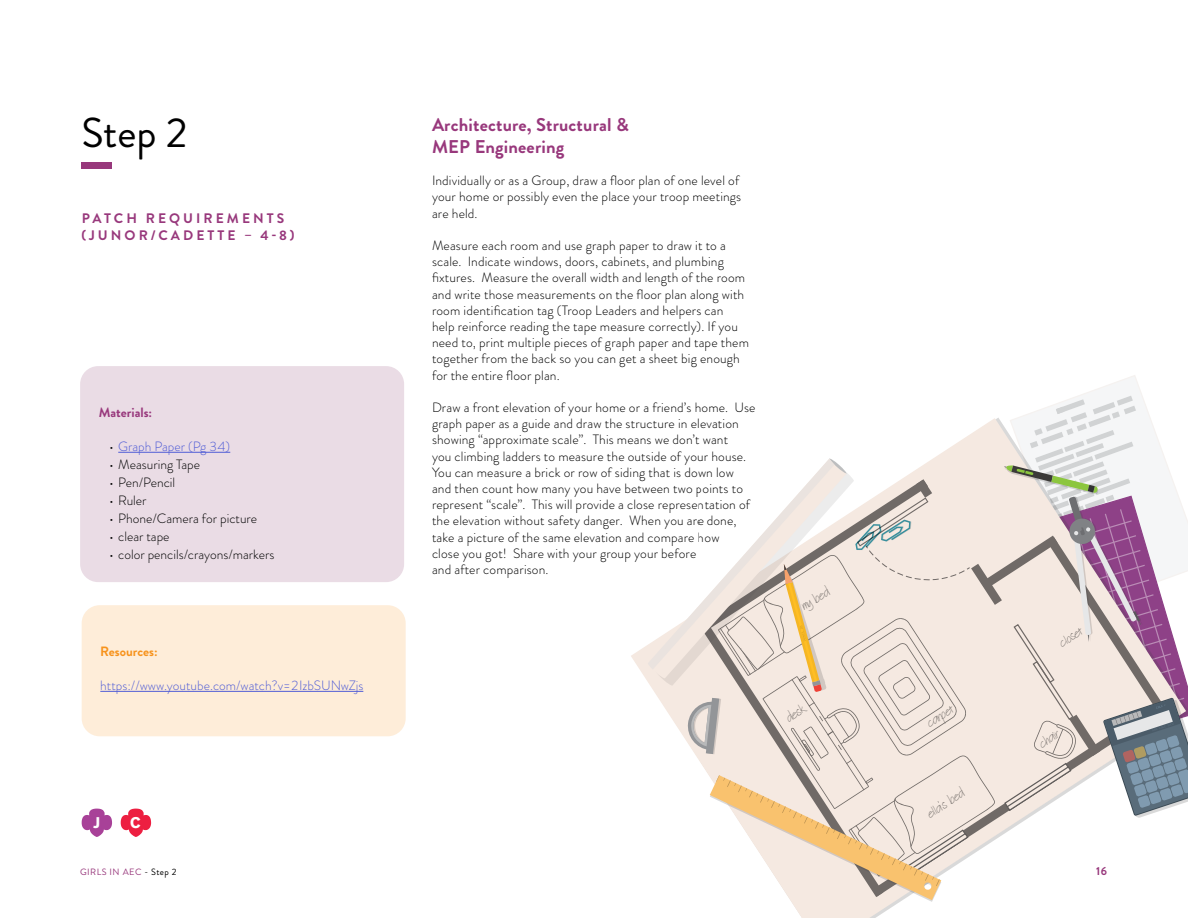
<style>
.page{position:relative;width:1188px;height:918px;background:#fff}
.page>*{position:absolute;margin:0;border:0;box-sizing:border-box;transform-origin:0 0}
.Black_title{font:41.7px "Brandon Grotesque";color:#000}
.Client_year{font:700 18.45px/22.2px "Brandon Grotesque";letter-spacing:.01em;color:#98387c}
.t1{font:700 15.3px "Akzid Grtsk Next";color:#fff}
.t2{font:14.55px "Architext";color:#757575}
.Section{font:700 13.8px/16.5px "Brandon Grotesque";letter-spacing:.22em;color:#98387c}
.Full_text_-_left{font:300 13.5px/16.2px "Brandon Grotesque";letter-spacing:.01em;color:#000}
.Paragraph_Style_2{font:300 13.5px "Brandon Grotesque";color:#4f5cd6}
.Full_text_-_right{font:700 13.5px "Brandon Grotesque";color:#98387c}
.Full_text_-_left-2{font:700 13.5px "Brandon Grotesque";color:#f7931d}
.t3{font:700 11.55px "Brandon Grotesque";color:#98387c}
.t4{font:9.15px "Brandon Grotesque";letter-spacing:.05em;color:#98387c}
.s1{color:#000}
</style>
<div class="page">
<svg style="left:82px;top:809px;width:30px;height:28px"></svg>
<svg style="left:121px;top:809px;width:30px;height:28px"></svg>
<div style="left:82px;top:162px;width:30px;height:7px;background:#98387c"></div>
<div style="left:80px;top:366px;width:324px;height:216px;background:#eadce5;border-radius:18px"></div>
<hr style="left:118px;top:452px;width:112px;height:1px;background:#4f5cd6">
<svg style="left:631px;top:645px;width:268px;height:273px"></svg>
<svg style="left:647px;top:375px;width:541px;height:527px"></svg>
<div style="left:82px;top:605px;width:324px;height:131px;background:#feedd9;border-radius:18px"></div>
<hr style="left:100px;top:691px;width:263px;height:1px;background:#4f5cd6">
<p class="Black_title" style="left:82px;top:104px;width:107px">Step 2</p>
<p class="Section" style="left:82px;top:210px;width:214px">PATCH REQUIREMENTS (JUNOR/CADETTE – 4-8)</p>
<p class="Full_text_-_right" style="left:99px;top:403px;width:55px">Materials:</p>
<p class="Paragraph_Style_2" style="left:109px;top:437px;width:123px"><span class="s1">•</span> Graph Paper (Pg 34)</p>
<p class="Full_text_-_left" style="left:109px;top:456px;width:92px">• Measuring Tape</p>
<p class="Full_text_-_left" style="left:109px;top:474px;width:67px">• Pen/Pencil</p>
<p class="Full_text_-_left" style="left:109px;top:492px;width:39px">• Ruler</p>
<p class="Full_text_-_left" style="left:109px;top:510px;width:149px">• Phone/Camera for picture</p>
<p class="Full_text_-_left" style="left:109px;top:528px;width:62px">• clear tape</p>
<p class="Full_text_-_left" style="left:109px;top:546px;width:167px">• color pencils/crayons/markers</p>
<p class="Full_text_-_left-2" style="left:100px;top:642px;width:59px">Resources:</p>
<p class="Paragraph_Style_2" style="left:100px;top:676px;width:265px">https://www.youtube.com/watch?v=2IzbSUNwZjs</p>
<p class="t1" style="left:94px;top:813px;width:8px">J</p>
<p class="t1" style="left:130px;top:813px;width:12px">C</p>
<p class="Client_year" style="left:432px;top:113px;width:198px">Architecture, Structural &amp;<br>MEP Engineering</p>
<p class="Full_text_-_left" style="left:432px;top:172px;width:311px">Individually or as a Group, draw a floor plan of one level of your home or possibly even the place your troop meetings are held.</p>
<p class="Full_text_-_left" style="left:432px;top:237px;width:318px">Measure each room and use graph paper to draw it to a scale. Indicate windows, doors, cabinets, and plumbing fixtures. Measure the overall width and length of the room and write those measurements on the floor plan along with room identification tag (Troop Leaders and helpers can help reinforce reading the tape measure correctly). If you need to, print multiple pieces of graph paper and tape them together from the back so you can get a sheet big enough for the entire floor plan.</p>
<p class="Full_text_-_left" style="left:432px;top:399px;width:325px">Draw a front elevation of your home or a friend’s home. Use graph paper as a guide and draw the structure in elevation showing “approximate scale”. This means we don’t want<br>you climbing ladders to measure the outside of your house.<br>You can measure a brick or row of siding that is down low and then count how many you have between two points to represent “scale”. This will provide a close representation of the elevation without safety danger. When you are done, take a picture of the same elevation and compare how<br>close you got! Share with your group your before<br>and after comparison.</p>
<p class="t2" style="left:799px;top:602px;width:32px;rotate:-33deg">my bed</p>
<p class="t2" style="left:784px;top:713px;width:22px;rotate:-33deg">desk</p>
<p class="t2" style="left:924px;top:718px;width:31px;rotate:-33deg">carpet</p>
<p class="t2" style="left:924px;top:809px;width:43px;rotate:-33deg">ella’s bed</p>
<p class="t2" style="left:1057px;top:638px;width:27px;rotate:-33deg">closet</p>
<p class="t2" style="left:1037px;top:739px;width:23px;rotate:-33deg">chair</p>
<p class="t4" style="left:80px;top:866px;width:98px">GIRLS IN AEC <span class="s1">- Step 2</span></p>
<p class="t3" style="left:1096px;top:863px;width:12px">16</p>
</div>
